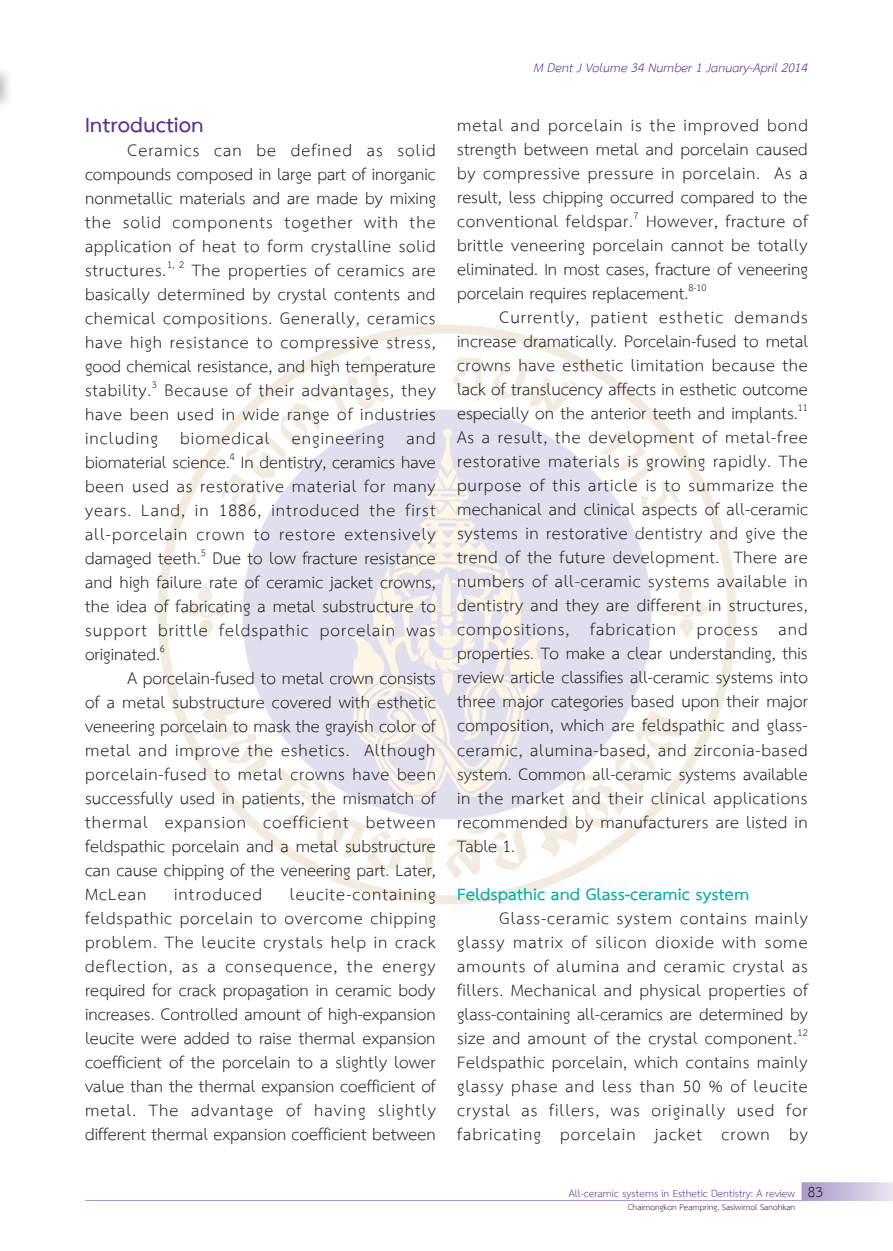
<style>
.page{position:relative;width:893px;height:1251px;background:#fff}
.page>*{position:absolute;margin:0;border:0;box-sizing:border-box;transform-origin:0 0}
.t1{font:700 30px "TH Sarabun PSK";color:#5b2e91}
.t2{font:24px "TH Sarabun PSK";letter-spacing:.02em;color:#231f20}
.t3{font:24px "TH Sarabun PSK";color:#231f20}
.t4{font:24px "TH Sarabun PSK";letter-spacing:.045em;color:#231f20}
.t5{font:24px "TH Sarabun PSK";letter-spacing:.04em;color:#231f20}
.t6{font:700 24px "TH Sarabun PSK";color:#00aaad}
.t7{font:italic 18px "TH Sarabun PSK";color:#5b2e91}
.t8{font:15px "TH Sarabun PSK";color:#5b2e91}
.t9{font:12px "TH Sarabun PSK";color:#231f20}
.s1{font-size:21px;color:#231f20}
</style>
<div class="page">
<svg style="left:801px;top:1182px;width:92px;height:18px;background:#cabedd"></svg>
<hr style="left:85px;top:1199px;width:716px;height:1px;background:#ac99c9">
<img style="left:157px;top:324px;width:580px;height:581px">
<svg style="left:0;top:71px;width:1px;height:24px"></svg>
<p class="t1" style="left:85px;top:106px;width:120px">Introduction</p>
<p class="t4" style="left:128px;top:135px;width:310px">Ceramics can be defined as solid</p>
<p class="t3" style="left:85px;top:159px;width:352px">compounds composed in large part of inorganic</p>
<p class="t2" style="left:85px;top:183px;width:352px">nonmetallic materials and are made by mixing</p>
<p class="t4" style="left:85px;top:207px;width:352px">the solid components together with the</p>
<p class="t2" style="left:85px;top:231px;width:352px">application of heat to form crystalline solid</p>
<p class="t2" style="left:85px;top:255px;width:352px">structures.<sup>1,</sup> <sup>2</sup> The properties of ceramics are</p>
<p class="t2" style="left:85px;top:279px;width:352px">basically determined by crystal contents and</p>
<p class="t2" style="left:85px;top:303px;width:352px">chemical compositions. Generally, ceramics</p>
<p class="t2" style="left:85px;top:327px;width:352px">have high resistance to compressive stress,</p>
<p class="t3" style="left:85px;top:351px;width:352px">good chemical resistance, and high temperature</p>
<p class="t2" style="left:85px;top:375px;width:352px">stability.<sup>3</sup> Because of their advantages, they</p>
<p class="t2" style="left:85px;top:399px;width:352px">have been used in wide range of industries</p>
<p class="t4" style="left:85px;top:423px;width:352px">including biomedical engineering and</p>
<p class="t3" style="left:85px;top:447px;width:352px">biomaterial science.<sup>4</sup> In dentistry, ceramics have</p>
<p class="t2" style="left:85px;top:471px;width:352px">been used as restorative material for many</p>
<p class="t4" style="left:85px;top:495px;width:352px">years. Land, in 1886, introduced the first</p>
<p class="t4" style="left:85px;top:519px;width:352px">all-porcelain crown to restore extensively</p>
<p class="t3" style="left:85px;top:543px;width:352px">damaged teeth.<sup>5</sup> Due to low fracture resistance</p>
<p class="t2" style="left:85px;top:567px;width:352px">and high failure rate of ceramic jacket crowns,</p>
<p class="t2" style="left:85px;top:591px;width:353px">the idea of fabricating a metal substructure to</p>
<p class="t4" style="left:85px;top:615px;width:352px">support brittle feldspathic porcelain was</p>
<p class="t3" style="left:85px;top:639px;width:81px">originated.<sup>6</sup></p>
<p class="t3" style="left:128px;top:663px;width:310px">A porcelain-fused to metal crown consists</p>
<p class="t2" style="left:85px;top:687px;width:352px">of a metal substructure covered with esthetic</p>
<p class="t3" style="left:85px;top:711px;width:352px">veneering porcelain to mask the grayish color of</p>
<p class="t2" style="left:85px;top:735px;width:352px">metal and improve the eshetics. Although</p>
<p class="t2" style="left:85px;top:759px;width:352px">porcelain-fused to metal crowns have been</p>
<p class="t2" style="left:85px;top:783px;width:352px">successfully used in patients, the mismatch of</p>
<p class="t4" style="left:85px;top:807px;width:352px">thermal expansion coefficient between</p>
<p class="t3" style="left:85px;top:831px;width:352px">feldspathic porcelain and a metal substructure</p>
<p class="t3" style="left:85px;top:855px;width:352px">can cause chipping of the veneering part. Later,</p>
<p class="t4" style="left:85px;top:879px;width:352px">McLean introduced leucite-containing</p>
<p class="t2" style="left:85px;top:903px;width:352px">feldspathic porcelain to overcome chipping</p>
<p class="t2" style="left:85px;top:927px;width:352px">problem. The leucite crystals help in crack</p>
<p class="t4" style="left:85px;top:951px;width:352px">deflection, as a consequence, the energy</p>
<p class="t3" style="left:85px;top:975px;width:352px">required for crack propagation in ceramic body</p>
<p class="t3" style="left:85px;top:999px;width:352px">increases. Controlled amount of high-expansion</p>
<p class="t3" style="left:85px;top:1023px;width:352px">leucite were added to raise thermal expansion</p>
<p class="t2" style="left:85px;top:1047px;width:352px">coefficient of the porcelain to a slightly lower</p>
<p class="t3" style="left:85px;top:1071px;width:352px">value than the thermal expansion coefficient of</p>
<p class="t4" style="left:85px;top:1095px;width:352px">metal. The advantage of having slightly</p>
<p class="t3" style="left:85px;top:1119px;width:352px">different thermal expansion coefficient between</p>
<p class="t7" style="left:534px;top:57px;width:276px">M Dent J Volume 34 Number 1 January-April 2014</p>
<p class="t5" style="left:457px;top:111px;width:352px">metal and porcelain is the improved bond</p>
<p class="t2" style="left:457px;top:135px;width:352px">strength between metal and porcelain caused</p>
<p class="t2" style="left:457px;top:159px;width:352px">by compressive pressure in porcelain. As a</p>
<p class="t3" style="left:457px;top:183px;width:352px">result, less chipping occurred compared to the</p>
<p class="t2" style="left:457px;top:207px;width:352px">conventional feldspar.<sup>7</sup> However, fracture of</p>
<p class="t2" style="left:457px;top:231px;width:352px">brittle veneering porcelain cannot be totally</p>
<p class="t3" style="left:457px;top:255px;width:352px">eliminated. In most cases, fracture of veneering</p>
<p class="t3" style="left:457px;top:279px;width:251px">porcelain requires replacement.<sup>8-10</sup></p>
<p class="t4" style="left:500px;top:303px;width:310px">Currently, patient esthetic demands</p>
<p class="t2" style="left:457px;top:327px;width:353px">increase dramatically. Porcelain-fused to metal</p>
<p class="t2" style="left:457px;top:351px;width:352px">crowns have esthetic limitation because the</p>
<p class="t3" style="left:457px;top:375px;width:352px">lack of translucency affects in esthetic outcome</p>
<p class="t3" style="left:457px;top:399px;width:352px">especially on the anterior teeth and implants.<sup>11</sup></p>
<p class="t2" style="left:457px;top:423px;width:352px">As a result, the development of metal-free</p>
<p class="t2" style="left:457px;top:447px;width:352px">restorative materials is growing rapidly. The</p>
<p class="t2" style="left:457px;top:471px;width:352px">purpose of this article is to summarize the</p>
<p class="t2" style="left:457px;top:495px;width:352px">mechanical and clinical aspects of all-ceramic</p>
<p class="t2" style="left:457px;top:519px;width:352px">systems in restorative dentistry and give the</p>
<p class="t2" style="left:457px;top:543px;width:352px">trend of the future development. There are</p>
<p class="t2" style="left:457px;top:567px;width:352px">numbers of all-ceramic systems available in</p>
<p class="t2" style="left:457px;top:591px;width:352px">dentistry and they are different in structures,</p>
<p class="t4" style="left:457px;top:615px;width:352px">compositions, fabrication process and</p>
<p class="t3" style="left:457px;top:639px;width:352px">properties. To make a clear understanding, this</p>
<p class="t3" style="left:457px;top:663px;width:352px">review article classifies all-ceramic systems into</p>
<p class="t2" style="left:457px;top:687px;width:352px">three major categories based upon their major</p>
<p class="t2" style="left:457px;top:711px;width:352px">composition, which are feldspathic and glass-</p>
<p class="t2" style="left:457px;top:735px;width:352px">ceramic, alumina-based, and zirconia-based</p>
<p class="t3" style="left:457px;top:759px;width:352px">system. Common all-ceramic systems available</p>
<p class="t2" style="left:457px;top:783px;width:352px">in the market and their clinical applications</p>
<p class="t2" style="left:457px;top:807px;width:352px">recommended by manufacturers are listed in</p>
<p class="t2" style="left:457px;top:831px;width:59px">Table 1.</p>
<p class="t6" style="left:457px;top:879px;width:294px">Feldspathic and Glass-ceramic system</p>
<p class="t5" style="left:500px;top:903px;width:310px">Glass-ceramic system contains mainly</p>
<p class="t4" style="left:457px;top:927px;width:352px">glassy matrix of silicon dioxide with some</p>
<p class="t2" style="left:457px;top:951px;width:352px">amounts of alumina and ceramic crystal as</p>
<p class="t2" style="left:457px;top:975px;width:353px">fillers. Mechanical and physical properties of</p>
<p class="t3" style="left:457px;top:999px;width:352px">glass-containing all-ceramics are determined by</p>
<p class="t2" style="left:457px;top:1023px;width:352px">size and amount of the crystal component.<sup>12</sup></p>
<p class="t2" style="left:457px;top:1047px;width:352px">Feldspathic porcelain, which contains mainly</p>
<p class="t2" style="left:457px;top:1071px;width:352px">glassy phase and less than 50 % of leucite</p>
<p class="t4" style="left:457px;top:1095px;width:352px">crystal as fillers, was originally used for</p>
<p class="t4" style="left:457px;top:1119px;width:352px">fabricating porcelain jacket crown by</p>
<p class="t8" style="left:569px;top:1184px;width:256px">All-ceramic systems in Esthetic Dentistry: A review <span class="s1">83</span></p>
<p class="t9" style="left:628px;top:1200px;width:169px">Chaimongkon Peampring, Sasiwimol Sanohkan</p>
</div>
